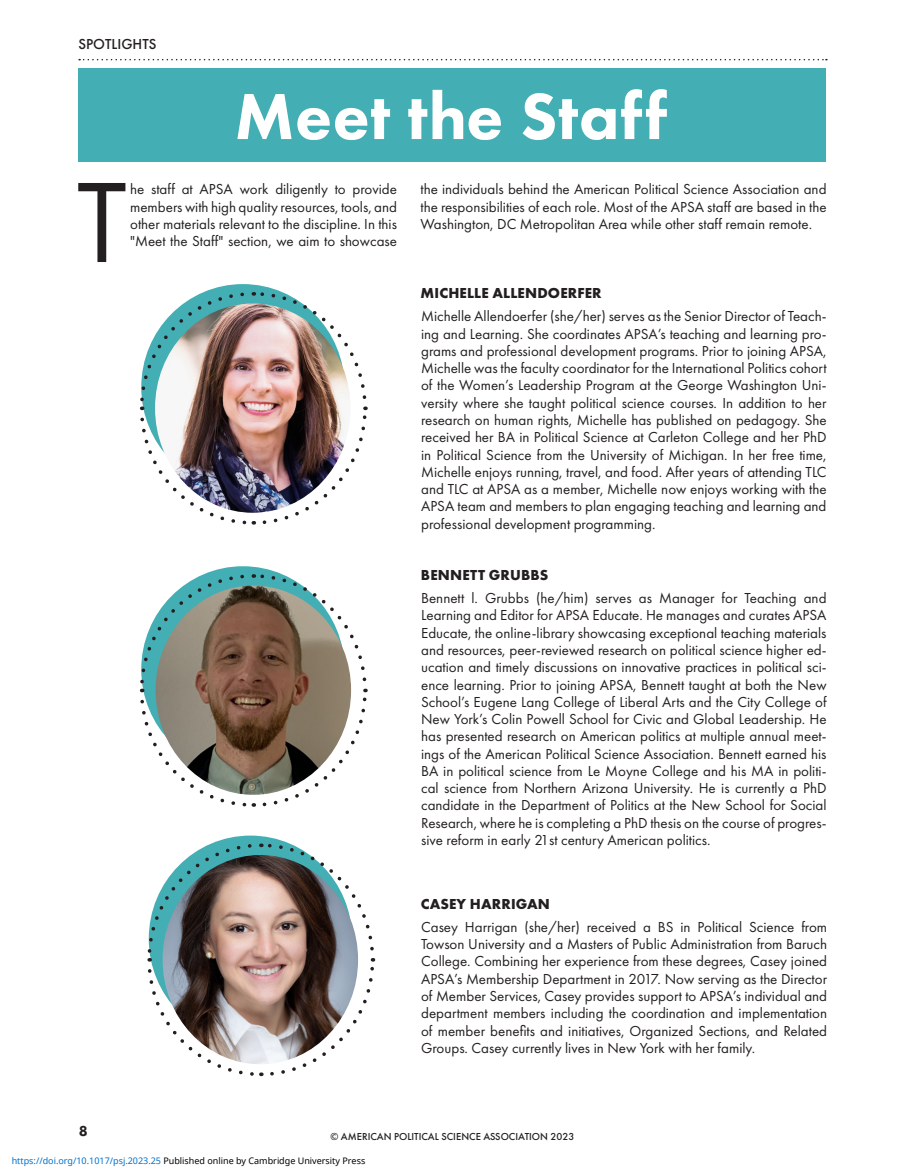
<style>
.page{position:relative;width:905px;height:1175px;background:#fff}
.page>*{position:absolute;margin:0;border:0;box-sizing:border-box;transform-origin:0 0}
.Drop_Cap_5{font:118.5px "Futura PT";color:#231f20}
.Article_Title_Black{font:800 67.5px "Futura PT";letter-spacing:.01em;color:#fff}
.t1{font:15px/17.2px "Futura PT";color:#231f20;text-align:justify}
.Byline_Black{font:700 15px "Futura PT";letter-spacing:.01em;color:#231f20}
.t2{font:500 15px "Futura PT";color:#231f20}
.t3{font:800 15px "Futura PT";color:#231f20}
.t4{font:500 10.5px "Futura PT";color:#231f20}
.t5{font:9px "Noto Sans";color:#000}
.s1{color:#0172cf}
</style>
<div class="page">
<svg style="left:79px;top:59px;width:747px;height:1px"></svg>
<div style="left:78px;top:69px;width:748px;height:93px;background:#43aeb3"></div>
<img style="left:140px;top:290px;width:228px;height:235px">
<svg style="left:140px;top:572px;width:228px;height:235px"></svg>
<img style="left:162px;top:855px;width:196px;height:209px">
<svg style="left:268px;top:958px;width:108px;height:118px"></svg>
<svg style="left:261px;top:841px;width:113px;height:111px"></svg>
<svg style="left:147px;top:842px;width:107px;height:119px;background:#849391"></svg>
<svg style="left:148px;top:967px;width:114px;height:110px"></svg>
<p class="t2" style="left:78px;top:35px;width:80px">SPOTLIGHTS</p>
<p class="Article_Title_Black" style="left:234px;top:74px;width:434px">Meet the Staff</p>
<p class="Drop_Cap_5" style="left:77px;top:152px;width:52px">T</p>
<p class="t1" style="left:130px;top:181px;width:268px">he staff at APSA work diligently to provide members with high quality resources, tools, and other materials relevant to the discipline. In this</p>
<p class="t1" style="left:130px;top:232px;width:268px">"Meet the Staff" section, we aim to showcase</p>
<p class="t1" style="left:420px;top:181px;width:407px">the individuals behind the American Political Science Association and the responsibilities of each role. Most of the APSA staff are based in the Washington, DC Metropolitan Area while other staff remain remote.</p>
<p class="Byline_Black" style="left:420px;top:283px;width:183px">MICHELLE ALLENDOERFER</p>
<p class="t1" style="left:421px;top:308px;width:407px">Michelle Allendoerfer (she/her) serves as the Senior Director of Teach&shy;ing and Learning. She coordinates APSA’s teaching and learning pro&shy;grams and professional development programs. Prior to joining APSA, Michelle was the faculty coordinator for the International Politics cohort of the Women’s Leadership Program at the George Washington Uni&shy;versity where she taught political science courses. In addition to her research on human rights, Michelle has published on pedagogy. She received her BA in Political Science at Carleton College and her PhD in Political Science from the University of Michigan. In her free time, Michelle enjoys running, travel, and food. After years of attending TLC and TLC at APSA as a member, Michelle now enjoys working with the APSA team and members to plan engaging teaching and learning and professional development programming.</p>
<p class="Byline_Black" style="left:421px;top:565px;width:129px">BENNETT GRUBBS</p>
<p class="t1" style="left:421px;top:589px;width:407px">Bennett l. Grubbs (he/him) serves as Manager for Teaching and Learning and Editor for APSA Educate. He manages and curates APSA Educate, the online-library showcasing exceptional teaching materials and resources, peer-reviewed research on political science higher ed&shy;ucation and timely discussions on innovative practices in political sci&shy;ence learning. Prior to joining APSA, Bennett taught at both the New School’s Eugene Lang College of Liberal Arts and the City College of New York’s Colin Powell School for Civic and Global Leadership. He has presented research on American politics at multiple annual meet&shy;ings of the American Political Science Association. Bennett earned his BA in political science from Le Moyne College and his MA in politi&shy;cal science from Northern Arizona University. He is currently a PhD candidate in the Department of Politics at the New School for Social Research, where he is completing a PhD thesis on the course of progres&shy;sive reform in early 21st century American politics.</p>
<p class="Byline_Black" style="left:421px;top:894px;width:130px">CASEY HARRIGAN</p>
<p class="t1" style="left:421px;top:918px;width:407px">Casey Harrigan (she/her) received a BS in Political Science from Towson University and a Masters of Public Administration from Baruch College. Combining her experience from these degrees, Casey joined APSA’s Membership Department in 2017. Now serving as the Director of Member Services, Casey provides support to APSA’s individual and department members including the coordination and implementation of member benefits and initiatives, Organized Sections, and Related Groups. Casey currently lives in New York with her family.</p>
<p class="t3" style="left:79px;top:1121px;width:10px">8</p>
<p class="t4" style="left:330px;top:1130px;width:245px">© AMERICAN POLITICAL SCIENCE ASSOCIATION 2023</p>
<p class="t5" style="left:12px;top:1154px;width:355px"><span class="s1">https://doi.org/10.1017/psj.2023.25</span> Published online by Cambridge University Press</p>
</div>
